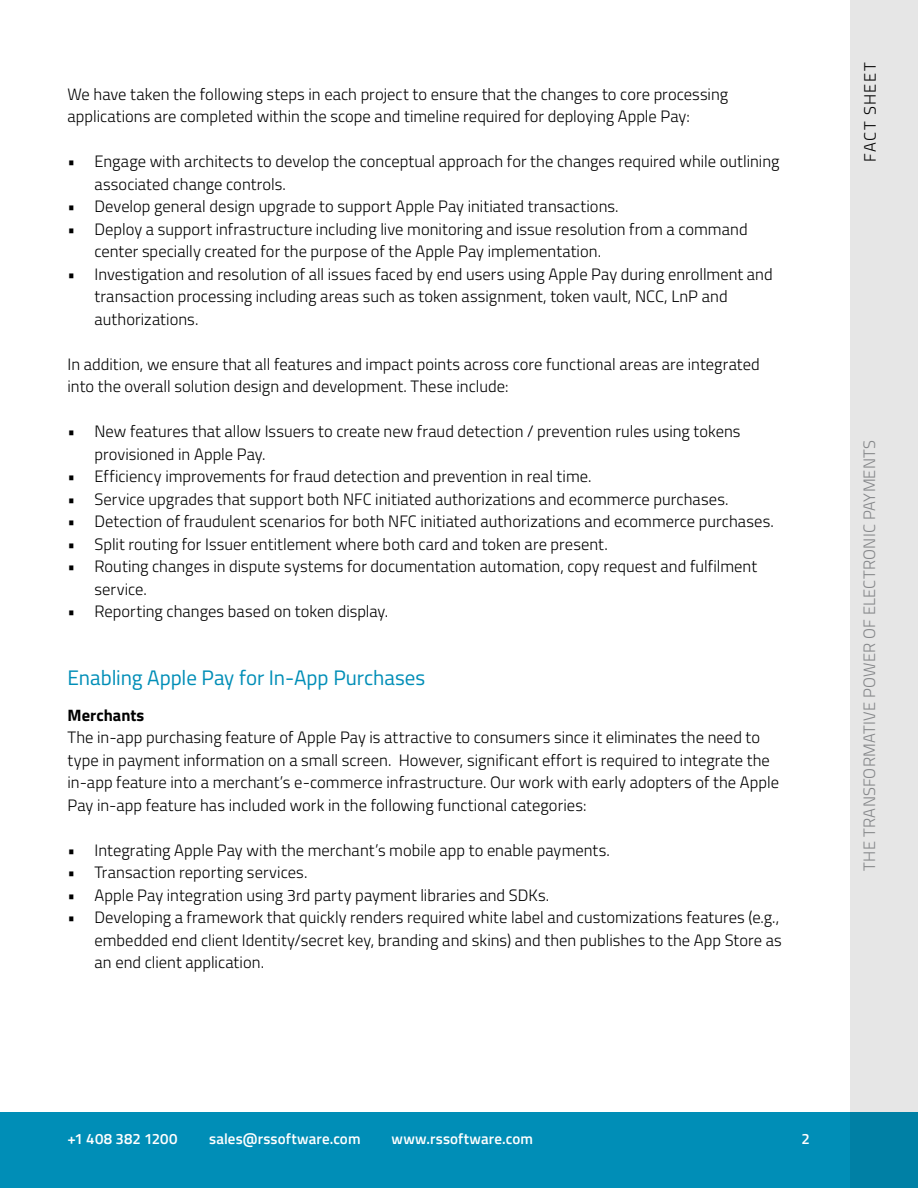
<style>
.page{position:relative;width:918px;height:1188px;background:#fff}
.page>*{position:absolute;margin:0;border:0;box-sizing:border-box;transform-origin:0 0}
.t1{font:21px "Titillium Web";letter-spacing:-.005em;color:#008eb7}
.t2{font:300 16.5px/22.5px "Titillium Web";color:#000}
.t3{font:300 16.5px "Titillium Web";letter-spacing:.01em;color:#939598}
.t4{font:300 16.5px "Titillium Web";letter-spacing:.08em;color:#000}
.t5{font:700 16.5px "Titillium Web";color:#000}
.t6{font:600 15px "Titillium Web";letter-spacing:.005em;color:#fff}
</style>
<div class="page">
<div style="left:0;top:1112px;width:918px;height:76px;background:#008eb7"></div>
<div style="left:850px;top:0;width:68px;height:1188px;background:#e6e6e6"></div>
<p class="t2" style="left:68px;top:82px;width:662px">We have taken the following steps in each project to ensure that the changes to core processing applications are completed within the scope and timeline required for deploying Apple Pay:</p>
<p class="t2" style="left:94px;top:149px;width:686px;text-indent:-27px">• Engage with architects to develop the conceptual approach for the changes required while outlining associated change controls.</p>
<p class="t2" style="left:68px;top:194px;width:553px">• Develop general design upgrade to support Apple Pay initiated transactions.</p>
<p class="t2" style="left:94px;top:217px;width:655px;text-indent:-27px">• Deploy a support infrastructure including live monitoring and issue resolution from a command center specially created for the purpose of the Apple Pay implementation.</p>
<p class="t2" style="left:94px;top:262px;width:680px;text-indent:-27px">• Investigation and resolution of all issues faced by end users using Apple Pay during enrollment and transaction processing including areas such as token assignment, token vault, NCC, LnP and authorizations.</p>
<p class="t2" style="left:68px;top:352px;width:694px">In addition, we ensure that all features and impact points across core functional areas are integrated into the overall solution design and development. These include:</p>
<p class="t2" style="left:94px;top:419px;width:647px;text-indent:-27px">• New features that allow Issuers to create new fraud detection / prevention rules using tokens provisioned in Apple Pay.</p>
<p class="t2" style="left:68px;top:464px;width:525px">• Efficiency improvements for fraud detection and prevention in real time.</p>
<p class="t2" style="left:68px;top:487px;width:663px">• Service upgrades that support both NFC initiated authorizations and ecommerce purchases.</p>
<p class="t2" style="left:68px;top:509px;width:708px">• Detection of fraudulent scenarios for both NFC initiated authorizations and ecommerce purchases.</p>
<p class="t2" style="left:68px;top:532px;width:542px">• Split routing for Issuer entitlement where both card and token are present.</p>
<p class="t2" style="left:94px;top:554px;width:664px;text-indent:-27px">• Routing changes in dispute systems for documentation automation, copy request and fulfilment service.</p>
<p class="t2" style="left:68px;top:599px;width:322px">• Reporting changes based on token display.</p>
<p class="t1" style="left:68px;top:662px;width:359px">Enabling Apple Pay for In-App Purchases</p>
<p class="t5" style="left:68px;top:702px;width:78px">Merchants</p>
<p class="t2" style="left:68px;top:725px;width:713px">The in-app purchasing feature of Apple Pay is attractive to consumers since it eliminates the need to type in payment information on a small screen. However, significant effort is required to integrate the in-app feature into a merchant’s e-commerce infrastructure. Our work with early adopters of the Apple Pay in-app feature has included work in the following functional categories:</p>
<p class="t2" style="left:68px;top:838px;width:544px">• Integrating Apple Pay with the merchant’s mobile app to enable payments.</p>
<p class="t2" style="left:68px;top:860px;width:241px">• Transaction reporting services.</p>
<p class="t2" style="left:68px;top:883px;width:483px">• Apple Pay integration using 3rd party payment libraries and SDKs.</p>
<p class="t2" style="left:94px;top:905px;width:689px;text-indent:-27px">• Developing a framework that quickly renders required white label and customizations features (e.g., embedded end client Identity/secret key, branding and skins) and then publishes to the App Store as an end client application.</p>
<p class="t4" style="left:858px;top:162px;width:101px;rotate:-90deg">FACT SHEET</p>
<p class="t3" style="left:857px;top:871px;width:432px;rotate:-90deg">THE TRANSFORMATIVE POWER OF ELECTRONIC PAYMENTS</p>
<p class="t6" style="left:68px;top:1128px;width:111px">+1 408 382 1200</p>
<p class="t6" style="left:209px;top:1128px;width:153px">sales@rssoftware.com</p>
<p class="t6" style="left:392px;top:1128px;width:143px">www.rssoftware.com</p>
<p class="t6" style="left:802px;top:1128px;width:10px">2</p>
</div>
